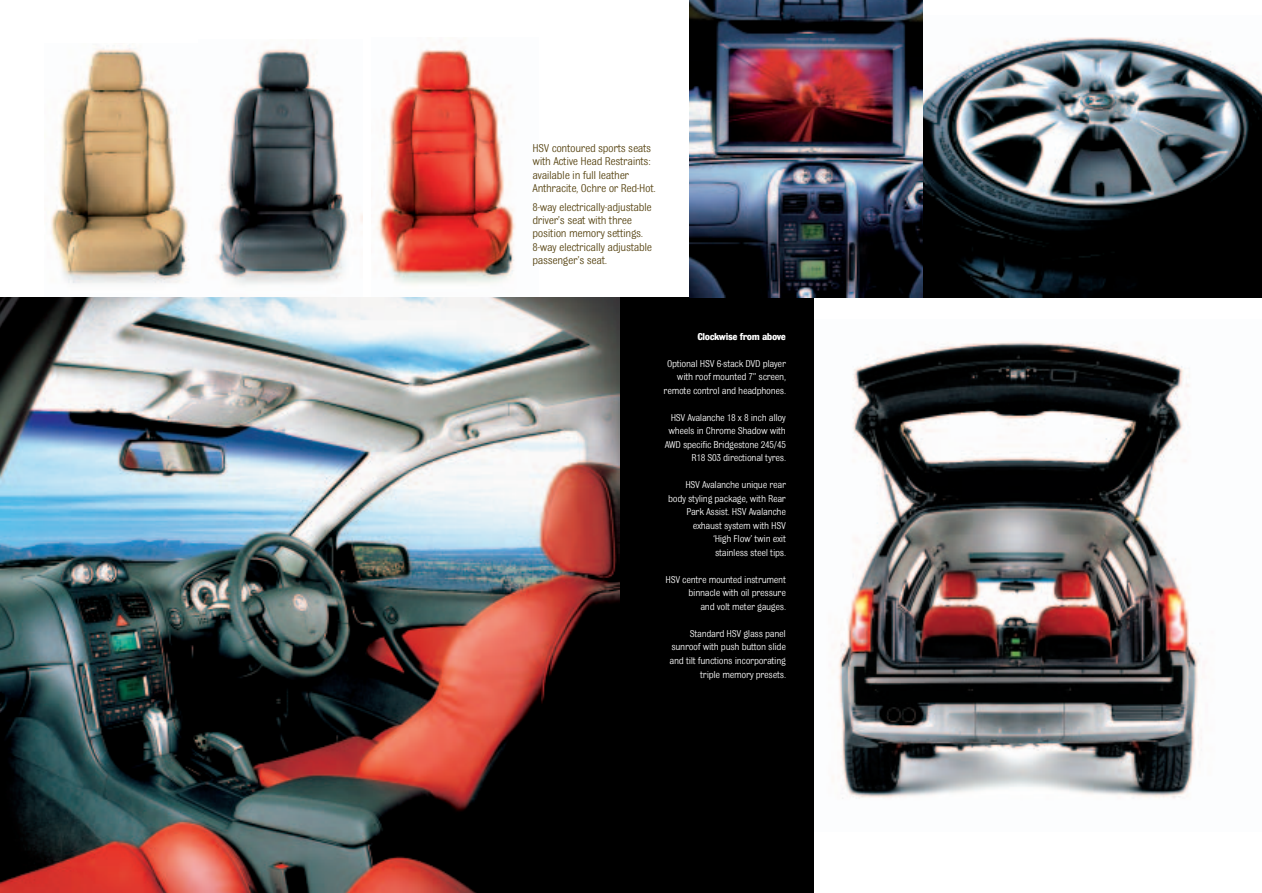
<style>
.page{position:relative;width:1262px;height:893px;background:#fff}
.page>*{position:absolute;margin:0;border:0;box-sizing:border-box;transform-origin:0 0}
.t1{font:12px/13.2px "Bulldog";letter-spacing:-.03em;color:#564311}
.t2{font:10.5px/13.5px "Bulldog";letter-spacing:-.03em;color:#fff;text-align:right}
.t3{font:700 10.5px "Bulldog";letter-spacing:-.035em;color:#fff}
</style>
<div class="page">
<img style="left:832px;top:341px;width:370px;height:458px">
<img style="left:215px;top:48px;width:147px;height:237px">
<img style="left:51px;top:45px;width:138px;height:239px">
<img style="left:376px;top:41px;width:139px;height:244px">
<div style="left:619px;top:297px;width:195px;height:595px;background:#000"></div>
<img style="left:689px;top:0;width:234px;height:297px">
<img style="left:923px;top:37px;width:338px;height:260px">
<img style="left:0;top:297px;width:619px;height:595px">
<p class="t1" style="left:532px;top:143px;width:125px">HSV contoured sports seats with Active Head Restraints: available in full leather<br>Anthracite, Ochre or Red-Hot.</p>
<p class="t1" style="left:532px;top:201px;width:121px">8-way electrically-adjustable driver’s seat with three position memory settings.<br>8-way electrically adjustable passenger’s seat.</p>
<p class="t3" style="left:697px;top:332px;width:90px">Clockwise from above</p>
<p class="t2" style="left:663px;top:357px;width:124px">Optional HSV 6-stack DVD player with roof mounted 7” screen, remote control and headphones.</p>
<p class="t2" style="left:664px;top:411px;width:123px">HSV Avalanche 18 x 8 inch alloy wheels in Chrome Shadow with<br>AWD specific Bridgestone 245/45<br>R18 S03 directional tyres.</p>
<p class="t2" style="left:668px;top:479px;width:119px">HSV Avalanche unique rear body styling package, with Rear<br>Park Assist. HSV Avalanche exhaust system with HSV<br>‘High Flow’ twin exit<br>stainless steel tips.</p>
<p class="t2" style="left:665px;top:573px;width:122px">HSV centre mounted instrument binnacle with oil pressure<br>and volt meter gauges.</p>
<p class="t2" style="left:669px;top:627px;width:118px">Standard HSV glass panel sunroof with push button slide and tilt functions incorporating triple memory presets.</p>
</div>
